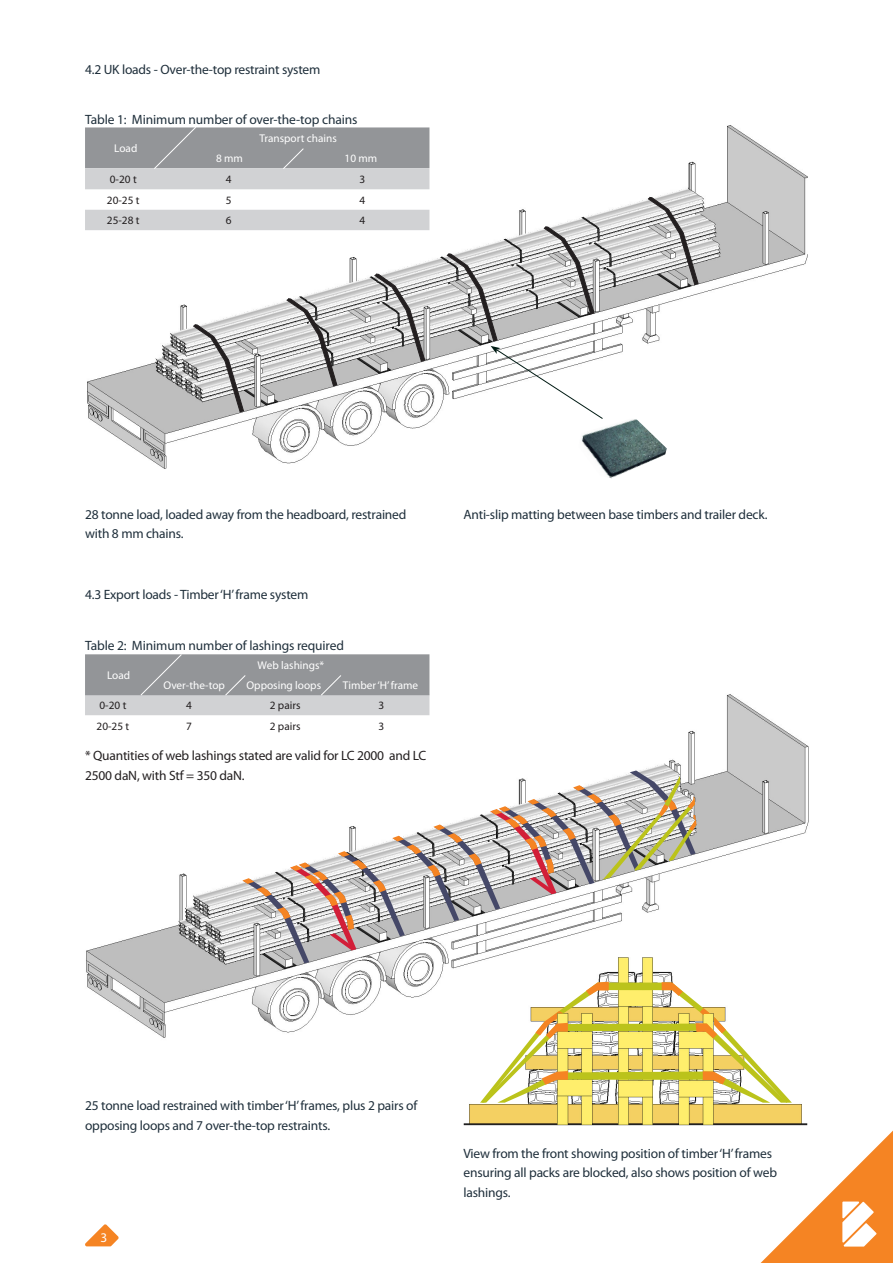
<style>
.page{position:relative;width:893px;height:1263px;background:#fff}
.page>*{position:absolute;margin:0;border:0;box-sizing:border-box;transform-origin:0 0}
.t1{font:13.5px/19.5px "Myriad Pro";letter-spacing:-.015em;color:#1f2f3b}
.t2{font:13.5px/19.5px "Myriad Pro";letter-spacing:-.015em;color:#231f20}
.t3{font:13.2px "Myriad Pro";color:#fff}
.t4{font:11.25px "Myriad Pro";color:#fff}
.t5{font:11.25px "Myriad Pro";color:#231f20}
</style>
<div class="page">
<img style="left:87px;top:125px;width:721px;height:344px">
<img style="left:578px;top:418px;width:89px;height:60px">
<svg style="left:647px;top:197px;width:51px;height:88px"></svg>
<svg style="left:193px;top:324px;width:51px;height:88px"></svg>
<svg style="left:286px;top:298px;width:51px;height:88px"></svg>
<svg style="left:374px;top:274px;width:51px;height:88px"></svg>
<svg style="left:761px;top:1130px;width:132px;height:133px"></svg>
<svg style="left:85px;top:1224px;width:34px;height:22px"></svg>
<svg style="left:85px;top:126px;width:344px;height:104px"></svg>
<svg style="left:446px;top:226px;width:157px;height:194px"></svg>
<img style="left:85px;top:665px;width:724px;height:373px">
<svg style="left:242px;top:766px;width:454px;height:197px"></svg>
<img style="left:461px;top:957px;width:348px;height:169px">
<svg style="left:480px;top:982px;width:312px;height:121px"></svg>
<svg style="left:85px;top:654px;width:344px;height:61px;background:#a8a9ac"></svg>
<p class="t1" style="left:85px;top:59px;width:237px">4.2 UK loads - Over-the-top restraint system</p>
<p class="t1" style="left:85px;top:110px;width:274px">Table 1: Minimum number of over-the-top chains</p>
<p class="t4" style="left:114px;top:141px;width:25px">Load</p>
<p class="t4" style="left:259px;top:131px;width:79px">Transport chains</p>
<p class="t4" style="left:216px;top:152px;width:28px">8 mm</p>
<p class="t4" style="left:345px;top:152px;width:34px">10 mm</p>
<p class="t5" style="left:110px;top:173px;width:28px">0-20 t</p>
<p class="t5" style="left:226px;top:173px;width:7px">4</p>
<p class="t5" style="left:360px;top:173px;width:7px">3</p>
<p class="t5" style="left:107px;top:193px;width:34px">20-25 t</p>
<p class="t5" style="left:226px;top:193px;width:7px">5</p>
<p class="t5" style="left:360px;top:193px;width:7px">4</p>
<p class="t5" style="left:107px;top:213px;width:34px">25-28 t</p>
<p class="t5" style="left:226px;top:213px;width:7px">6</p>
<p class="t5" style="left:360px;top:213px;width:7px">4</p>
<p class="t1" style="left:85px;top:504px;width:323px">28 tonne load, loaded away from the headboard, restrained</p>
<p class="t1" style="left:463px;top:504px;width:305px">Anti-slip matting between base timbers and trailer deck.</p>
<p class="t1" style="left:85px;top:524px;width:100px">with 8 mm chains.</p>
<p class="t1" style="left:85px;top:584px;width:225px">4.3 Export loads - Timber ‘H’ frame system</p>
<p class="t1" style="left:85px;top:636px;width:260px">Table 2: Minimum number of lashings required</p>
<p class="t4" style="left:107px;top:668px;width:25px">Load</p>
<p class="t4" style="left:258px;top:658px;width:68px">Web lashings*</p>
<p class="t4" style="left:163px;top:678px;width:63px">Over-the-top</p>
<p class="t4" style="left:247px;top:678px;width:76px">Opposing loops</p>
<p class="t4" style="left:343px;top:678px;width:77px">Timber ‘H’ frame</p>
<p class="t5" style="left:100px;top:698px;width:28px">0-20 t</p>
<p class="t5" style="left:186px;top:698px;width:7px">4</p>
<p class="t5" style="left:270px;top:698px;width:32px">2 pairs</p>
<p class="t5" style="left:378px;top:698px;width:7px">3</p>
<p class="t5" style="left:97px;top:719px;width:34px">20-25 t</p>
<p class="t5" style="left:186px;top:719px;width:7px">7</p>
<p class="t5" style="left:270px;top:719px;width:32px">2 pairs</p>
<p class="t5" style="left:378px;top:719px;width:7px">3</p>
<p class="t2" style="left:85px;top:746px;width:343px">* Quantities of web lashings stated are valid for LC 2000 and LC<br>2500 daN, with Stf = 350 daN.</p>
<p class="t1" style="left:85px;top:1095px;width:334px">25 tonne load restrained with timber ‘H’ frames, plus 2 pairs of opposing loops and 7 over-the-top restraints.</p>
<p class="t3" style="left:100px;top:1229px;width:8px">3</p>
<p class="t1" style="left:463px;top:1143px;width:315px">View from the front showing position of timber ‘H’ frames ensuring all packs are blocked, also shows position of web lashings.</p>
</div>
